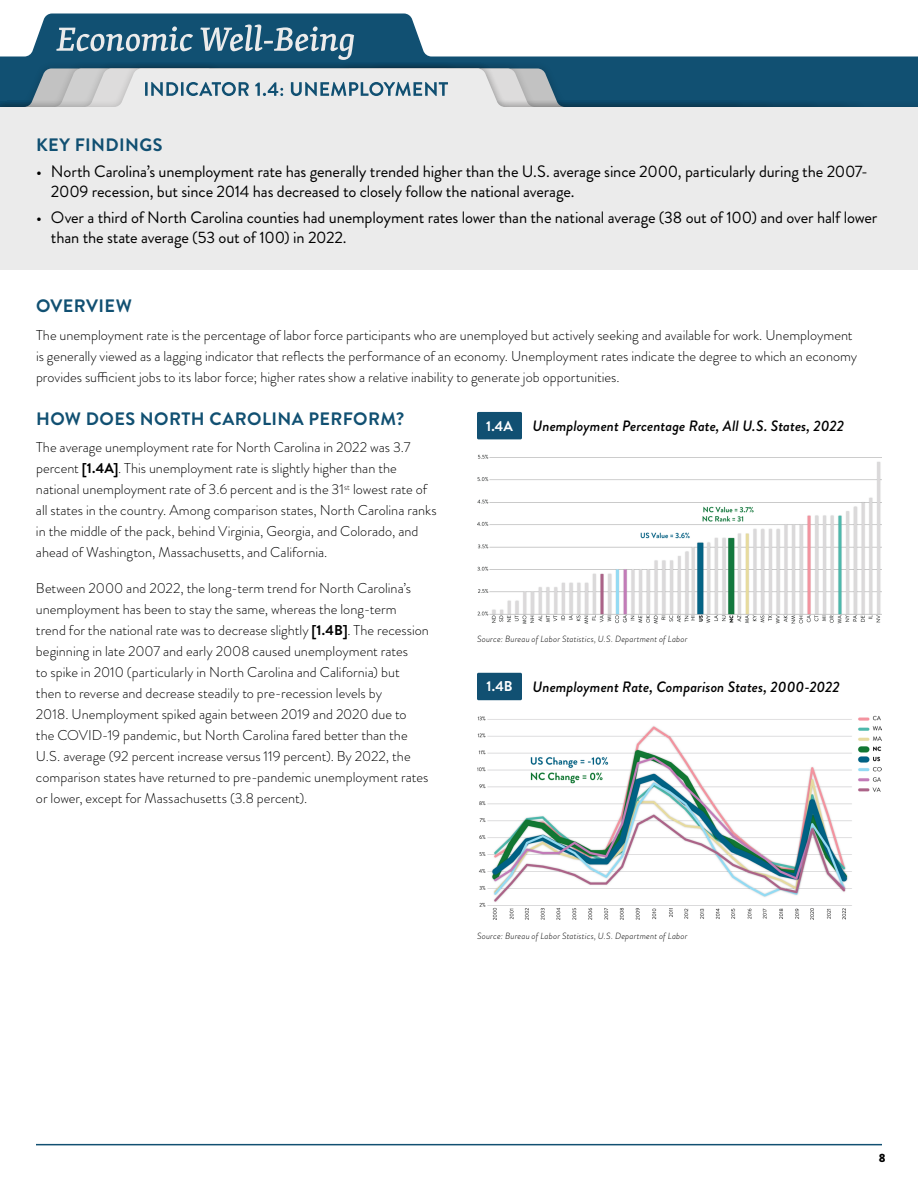
<style>
.page{position:relative;width:918px;height:1188px;background:#fff}
.page>*{position:absolute;margin:0;border:0;box-sizing:border-box;transform-origin:0 0}
.t1{font:700 18px "Brandon Grotesque";letter-spacing:.025em;color:#115072}
.t2{font:16.5px/19.5px "Brandon Grotesque";letter-spacing:-.01em;color:#000}
.t3{font:italic 500 15px "Brandon Grotesque";color:#000}
.t4{font:300 14.25px/21px "Brandon Grotesque";color:#000}
.t5{font:700 14.25px "Brandon Grotesque";color:#fff}
.t6{font:900 12px "Brandon Grotesque";color:#000}
.t7{font:italic 300 9px "Brandon Grotesque";letter-spacing:.015em;color:#000}
.s1{font-weight:700}
</style>
<div class="page">
<hr style="left:36px;top:1144px;width:846px;height:1px;background:#115072">
<svg style="left:0;top:14px;width:918px;height:46px"></svg>
<svg style="left:56px;top:26px;width:137px;height:25px;background:#558097"></svg>
<svg style="left:200px;top:25px;width:154px;height:35px;background:#4a7891"></svg>
<div style="left:0;top:60px;width:918px;height:63px;background:#000;opacity:.2"></div>
<svg style="left:0;top:68px;width:918px;height:44px;background:#87a1b0"></svg>
<img style="left:477px;top:454px;width:405px;height:170px">
<img style="left:477px;top:715px;width:405px;height:204px">
<div style="left:477px;top:412px;width:45px;height:27px;background:#115072;border-radius:2px"></div>
<div style="left:477px;top:673px;width:45px;height:27px;background:#115072;border-radius:2px"></div>
<div style="left:0;top:112px;width:918px;height:158px;background:#ebebeb"></div>
<p class="t1" style="left:36px;top:132px;width:128px">KEY FINDINGS</p>
<p class="t2" style="left:51px;top:162px;width:819px;text-indent:-15px">• North Carolina’s unemployment rate has generally trended higher than the U.S. average since 2000, particularly during the 2007-<br>2009 recession, but since 2014 has decreased to closely follow the national average.</p>
<p class="t2" style="left:51px;top:208px;width:828px;text-indent:-15px">• Over a third of North Carolina counties had unemployment rates lower than the national average (38 out of 100) and over half lower than the state average (53 out of 100) in 2022.</p>
<p class="t1" style="left:36px;top:293px;width:97px">OVERVIEW</p>
<p class="t4" style="left:36px;top:325px;width:823px">The unemployment rate is the percentage of labor force participants who are unemployed but actively seeking and available for work. Unemployment is generally viewed as a lagging indicator that reflects the performance of an economy. Unemployment rates indicate the degree to which an economy provides sufficient jobs to its labor force; higher rates show a relative inability to generate job opportunities.</p>
<p class="t1" style="left:36px;top:406px;width:369px">HOW DOES NORTH CAROLINA PERFORM?</p>
<p class="t4" style="left:36px;top:437px;width:402px">The average unemployment rate for North Carolina in 2022 was 3.7 percent <span class="s1">[1.4A]</span>. This unemployment rate is slightly higher than the national unemployment rate of 3.6 percent and is the 31<sup>st</sup> lowest rate of all states in the country. Among comparison states, North Carolina ranks in the middle of the pack, behind Virginia, Georgia, and Colorado, and ahead of Washington, Massachusetts, and California.</p>
<p class="t4" style="left:36px;top:578px;width:395px">Between 2000 and 2022, the long-term trend for North Carolina’s unemployment has been to stay the same, whereas the long-term trend for the national rate was to decrease slightly <span class="s1">[1.4B]</span>. The recession beginning in late 2007 and early 2008 caused unemployment rates<br>to spike in 2010 (particularly in North Carolina and California) but<br>then to reverse and decrease steadily to pre-recession levels by<br>2018. Unemployment spiked again between 2019 and 2020 due to<br>the COVID-19 pandemic, but North Carolina fared better than the U.S. average (92 percent increase versus 119 percent). By 2022, the comparison states have returned to pre-pandemic unemployment rates or lower, except for Massachusetts (3.8 percent).</p>
<p class="t3" style="left:532px;top:416px;width:313px">Unemployment Percentage Rate, All U.S. States, 2022</p>
<p class="t5" style="left:486px;top:416px;width:28px">1.4A</p>
<p class="t7" style="left:477px;top:633px;width:212px">Source: Bureau of Labor Statistics, U.S. Department of Labor</p>
<p class="t3" style="left:532px;top:676px;width:309px">Unemployment Rate, Comparison States, 2000-2022</p>
<p class="t5" style="left:486px;top:677px;width:28px">1.4B</p>
<p class="t7" style="left:477px;top:929px;width:212px">Source: Bureau of Labor Statistics, U.S. Department of Labor</p>
<p class="t6" style="left:879px;top:1149px;width:8px">8</p>
</div>
